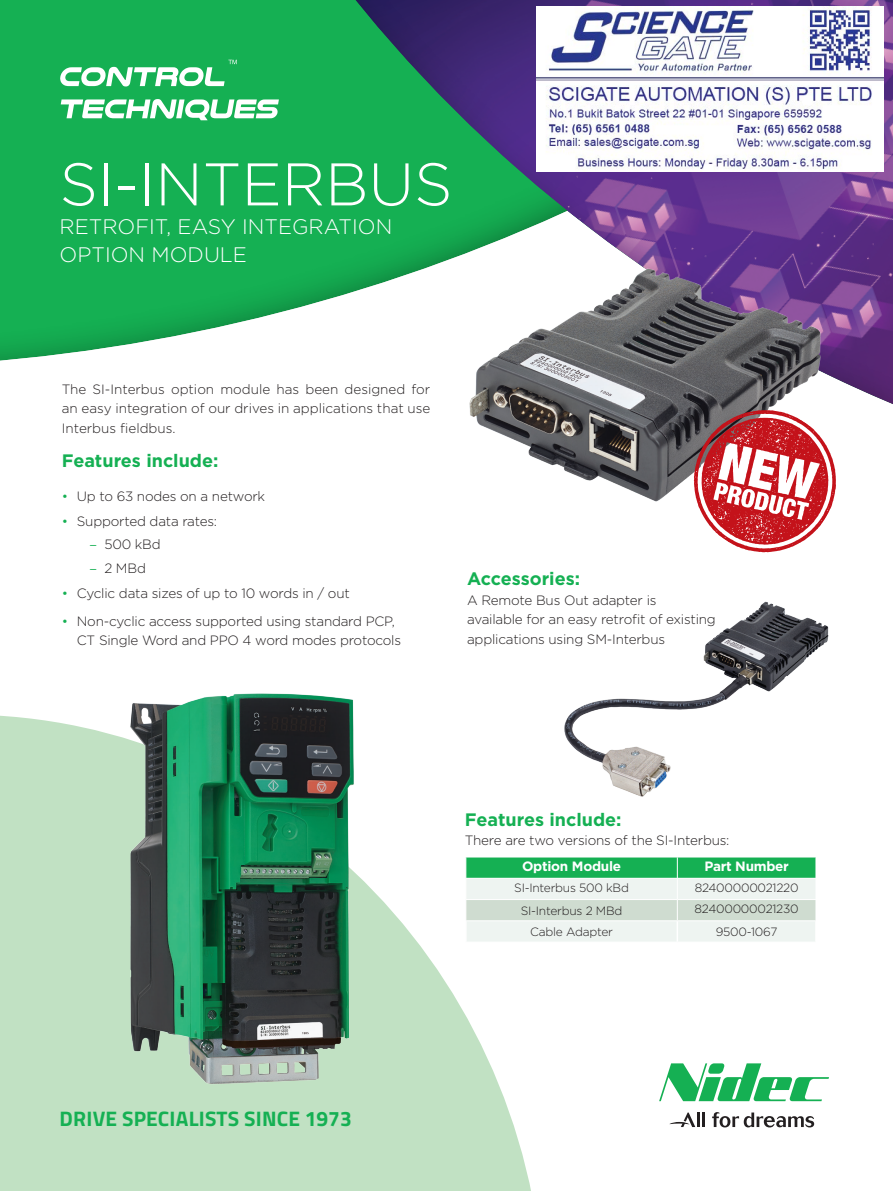
<style>
.page{position:relative;width:893px;height:1191px;background:#fff}
.page>*{position:absolute;margin:0;border:0;box-sizing:border-box;transform-origin:0 0}
.t1{font:300 60px "Gotham";color:#fff}
.t2{font:300 21px/28.5px "Gotham";color:#fff}
.t3{font:700 21px "Titillium Web";letter-spacing:.01em;color:#15b053}
._12_Bold_Green_headi{font:700 18px "Gotham";color:#15b053}
.bullet_body_text_bla{font:300 13.5px/19.5px "Gotham";letter-spacing:-.015em;color:#231f20;text-align:justify}
._12_Bold_Green_headi-2{font:300 13.5px/19.5px "Gotham";letter-spacing:-.015em;color:#231f20}
.bullet_body_text_bla-2{font:700 13.5px "Gotham";letter-spacing:-.02em;color:#fff}
.bullet_body_text_bla-3{font:300 12px "Gotham";letter-spacing:-.02em;color:#231f20}
.s1{color:#15b053}
.s2{font-family:"DTL Argo T Light";font-weight:400;color:#15b053}
</style>
<div class="page">
<svg style="left:0;top:715px;width:531px;height:476px;fill:#c1e1c3"></svg>
<svg style="left:659px;top:1063px;width:170px;height:38px"></svg>
<svg style="left:712px;top:1112px;width:102px;height:15px"></svg>
<hr style="left:697px;top:1112px;width:3px;height:15px;background:#231f20">
<hr style="left:702px;top:1112px;width:3px;height:15px;background:#231f20">
<svg style="left:669px;top:1112px;width:26px;height:15px"></svg>
<div style="left:0;top:0;width:728px;height:368px;background:#15b053"></div>
<div style="left:51px;top:0;width:842px;height:449px;background:#231f20;opacity:.84"></div>
<svg style="left:61px;top:99px;width:218px;height:21px"></svg>
<svg style="left:60px;top:60px;width:177px;height:26px"></svg>
<img style="left:450px;top:229px;width:399px;height:273px">
<img style="left:564px;top:601px;width:265px;height:196px">
<hr style="left:466px;top:856px;width:211px;height:1px;background:#fff">
<hr style="left:465px;top:921px;width:2px;height:20px;background:#fff">
<svg style="left:466px;top:857px;width:350px;height:84px;background:#b2dec3"></svg>
<hr style="left:815px;top:921px;width:2px;height:20px;background:#fff">
<hr style="left:465px;top:920px;width:212px;height:1px;background:#fff">
<hr style="left:465px;top:941px;width:212px;height:1px;background:#fff">
<hr style="left:677px;top:920px;width:140px;height:1px;background:#fff">
<svg style="left:694px;top:410px;width:142px;height:142px"></svg>
<img style="left:116px;top:693px;width:244px;height:409px">
<img style="left:537px;top:7px;width:346px;height:165px">
<p class="t1" style="left:60px;top:146px;width:394px">SI-INTERBUS</p>
<p class="t2" style="left:60px;top:212px;width:334px">RETROFIT, EASY INTEGRATION<br>OPTION MODULE</p>
<p class="bullet_body_text_bla" style="left:62px;top:379px;width:370px">The SI-Interbus option module has been designed for an easy integration of our drives in applications that use Interbus fieldbus.</p>
<p class="_12_Bold_Green_headi" style="left:62px;top:450px;width:158px">Features include:</p>
<p class="bullet_body_text_bla" style="left:62px;top:485px;width:205px"><span class="s1">•</span> Up to 63 nodes on a network</p>
<p class="bullet_body_text_bla" style="left:62px;top:510px;width:157px"><span class="s1">•</span> Supported data rates:</p>
<p class="bullet_body_text_bla" style="left:89px;top:534px;width:73px"><span class="s2">–</span> 500 kBd</p>
<p class="bullet_body_text_bla" style="left:89px;top:557px;width:58px"><span class="s2">–</span> 2 MBd</p>
<p class="bullet_body_text_bla" style="left:62px;top:582px;width:289px"><span class="s1">•</span> Cyclic data sizes of up to 10 words in / out</p>
<p class="bullet_body_text_bla" style="left:77px;top:610px;width:326px;text-indent:-15px"><span class="s1">•</span> Non-cyclic access supported using standard PCP,<br>CT Single Word and PPO 4 word modes protocols</p>
<p class="_12_Bold_Green_headi" style="left:467px;top:568px;width:115px">Accessories:</p>
<p class="_12_Bold_Green_headi-2" style="left:467px;top:590px;width:250px">A Remote Bus Out adapter is<br>available for an easy retrofit of existing applications using SM-Interbus</p>
<p class="_12_Bold_Green_headi" style="left:465px;top:808px;width:158px">Features include:</p>
<p class="_12_Bold_Green_headi-2" style="left:465px;top:830px;width:266px">There are two versions of the SI-Interbus:</p>
<p class="bullet_body_text_bla-2" style="left:522px;top:858px;width:101px">Option Module</p>
<p class="bullet_body_text_bla-2" style="left:704px;top:858px;width:86px">Part Number</p>
<p class="bullet_body_text_bla-3" style="left:514px;top:880px;width:116px">SI-Interbus 500 kBd</p>
<p class="bullet_body_text_bla-3" style="left:695px;top:880px;width:105px">82400000021220</p>
<p class="bullet_body_text_bla-3" style="left:521px;top:903px;width:103px">SI-Interbus 2 MBd</p>
<p class="bullet_body_text_bla-3" style="left:695px;top:901px;width:106px">82400000021230</p>
<p class="bullet_body_text_bla-3" style="left:530px;top:924px;width:84px">Cable Adapter</p>
<p class="bullet_body_text_bla-3" style="left:716px;top:924px;width:63px">9500-1067</p>
<p class="t3" style="left:60px;top:1103px;width:294px">DRIVE SPECIALISTS SINCE 1973</p>
</div>
